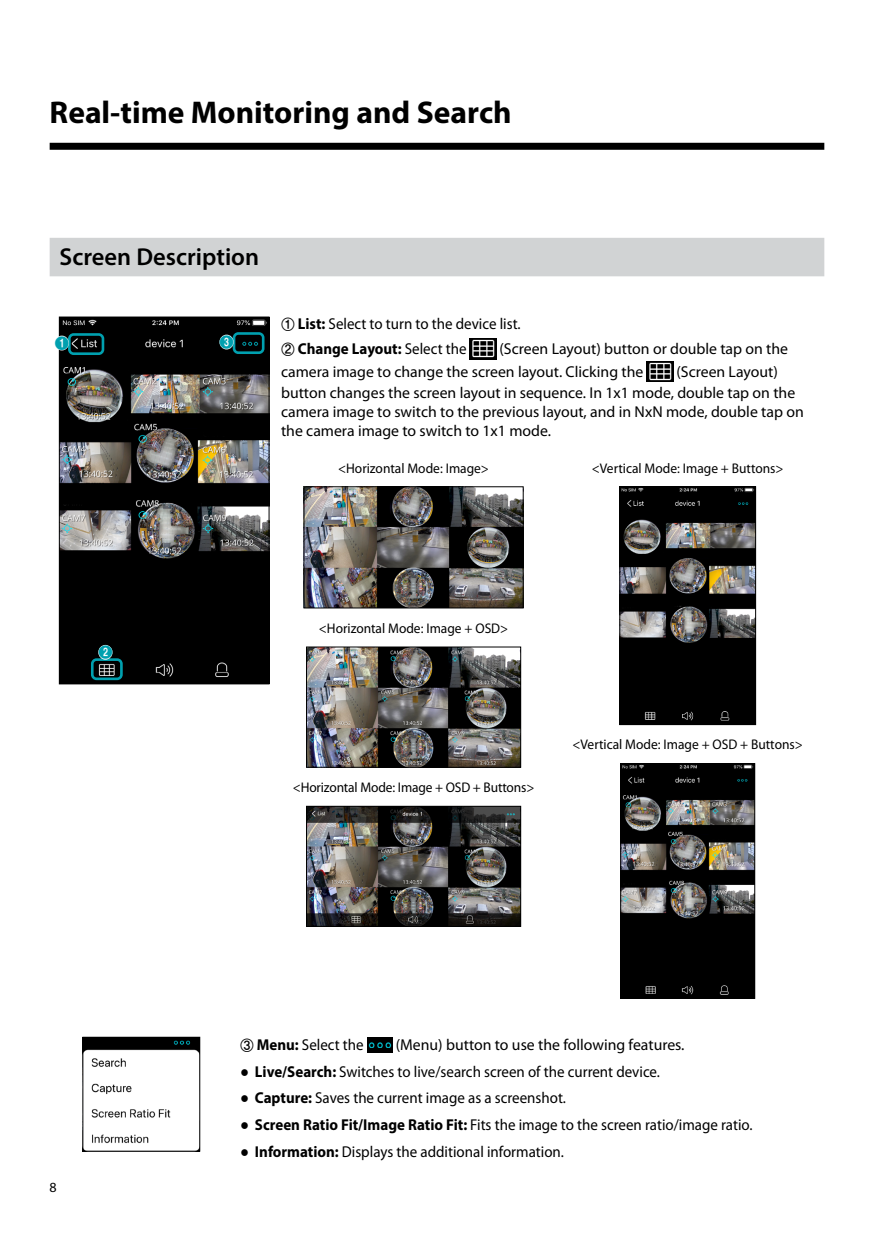
<style>
.page{position:relative;width:874px;height:1241px;background:#fff}
.page>*{position:absolute;margin:0;border:0;box-sizing:border-box;transform-origin:0 0}
.t1{font:700 31.5px "Myriad Pro";color:#000}
.t2{font:600 24.5px "Myriad Pro";color:#000}
.t3{font:15.75px/22.8px "Myriad Pro";color:#000}
.t4{font:15.75px/25.2px "Myriad Pro";color:#000;scale:.95 1}
.t5{font:14px "Myriad Pro";color:#000;scale:.96 1}
.t6{font:14px "Numberblackfilled";color:#00a0af}
.t7{font:14px "Myriad Pro";color:#000}
.s1{font-family:"YDVYGO14"}
.s2{font-weight:700}
.s3{font-family:"Arial"}
</style>
<div class="page">
<div style="left:50px;top:143px;width:773px;height:7px;background:#000"></div>
<div style="left:50px;top:238px;width:773px;height:38px;background:#d1d3d4"></div>
<img style="left:61px;top:319px;width:206px;height:363px">
<div style="left:59px;top:317px;width:210px;height:367px;border:1px solid #000"></div>
<div style="left:232px;top:332px;width:32px;height:22px;border:3px solid #00a0af;border-radius:4px"></div>
<div style="left:91px;top:658px;width:32px;height:22px;border:3px solid #00a0af;border-radius:4px"></div>
<div style="left:98px;top:644px;width:14px;height:15px;background:#fff;border-radius:50%"></div>
<div style="left:219px;top:334px;width:14px;height:15px;background:#fff;border-radius:50%"></div>
<div style="left:68px;top:333px;width:36px;height:22px;border:3px solid #00a0af;border-radius:4px"></div>
<div style="left:55px;top:335px;width:14px;height:15px;background:#fff;border-radius:50%"></div>
<img style="left:469px;top:339px;width:27px;height:20px">
<img style="left:646px;top:361px;width:26px;height:21px">
<img style="left:305px;top:488px;width:216px;height:118px">
<div style="left:303px;top:486px;width:220px;height:122px;border:1px solid #000"></div>
<img style="left:308px;top:648px;width:210px;height:117px">
<div style="left:306px;top:646px;width:214px;height:121px;border:1px solid #000"></div>
<img style="left:308px;top:808px;width:210px;height:116px">
<div style="left:306px;top:806px;width:214px;height:120px;border:1px solid #000"></div>
<img style="left:621px;top:488px;width:132px;height:234px">
<div style="left:619px;top:486px;width:136px;height:238px;border:1px solid #000"></div>
<img style="left:622px;top:765px;width:130px;height:231px">
<div style="left:620px;top:763px;width:134px;height:235px;border:1px solid #000"></div>
<img style="left:85px;top:1038px;width:113px;height:106px">
<div style="left:83px;top:1036px;width:117px;height:115px;border:1px solid #000"></div>
<img style="left:367px;top:1037px;width:25px;height:15px">
<h1 class="t1" style="left:50px;top:92px;width:463px">Real-time Monitoring and Search</h1>
<h2 class="t2" style="left:60px;top:241px;width:201px">Screen Description</h2>
<p class="t6" style="left:55px;top:336px;width:16px">1</p>
<p class="t6" style="left:219px;top:335px;width:16px">3</p>
<p class="t4" style="left:281px;top:310px;width:253px"><span class="s1">①</span> <span class="s2">List:</span> Select to turn to the device list.<br><span class="s1">②</span> <span class="s2">Change Layout:</span> Select the</p>
<p class="t3" style="left:281px;top:337px;width:508px;text-indent:218px">(Screen Layout) button or double tap on the camera image to change the screen layout. Clicking the</p>
<p class="t3" style="left:281px;top:360px;width:515px;line-height:21px;text-indent:395px">(Screen Layout) button changes the screen layout in sequence. In 1x1 mode, double tap on the</p>
<p class="t3" style="left:281px;top:401px;width:524px;line-height:19.2px">camera image to switch to the previous layout, and in NxN mode, double tap on the camera image to switch to 1x1 mode.</p>
<p class="t5" style="left:338px;top:459px;width:158px">&lt;Horizontal Mode: Image&gt;</p>
<p class="t5" style="left:591px;top:459px;width:201px">&lt;Vertical Mode: Image + Buttons&gt;</p>
<p class="t6" style="left:98px;top:645px;width:16px">2</p>
<p class="t5" style="left:319px;top:619px;width:199px">&lt;Horizontal Mode: Image + OSD&gt;</p>
<p class="t5" style="left:293px;top:778px;width:253px">&lt;Horizontal Mode: Image + OSD + Buttons&gt;</p>
<p class="t5" style="left:572px;top:736px;width:241px">&lt;Vertical Mode: Image + OSD + Buttons&gt;</p>
<p class="t7" style="left:50px;top:1178px;width:9px">8</p>
<p class="t4" style="left:240px;top:1031px;width:132px"><span class="s1">③</span> <span class="s2">Menu:</span> Select the</p>
<p class="t3" style="left:395px;top:1032px;width:290px">(Menu) button to use the following features.</p>
<p class="t4" style="left:240px;top:1058px;width:443px"><span class="s3">●</span> <span class="s2">Live/Search:</span> Switches to live/search screen of the current device.</p>
<p class="t4" style="left:240px;top:1085px;width:344px"><span class="s3">●</span> <span class="s2">Capture:</span> Saves the current image as a screenshot.</p>
<p class="t4" style="left:240px;top:1111px;width:540px"><span class="s3">●</span> <span class="s2">Screen Ratio Fit/Image Ratio Fit:</span> Fits the image to the screen ratio/image ratio.</p>
<p class="t4" style="left:240px;top:1138px;width:342px"><span class="s3">●</span> <span class="s2">Information:</span> Displays the additional information.</p>
</div>
